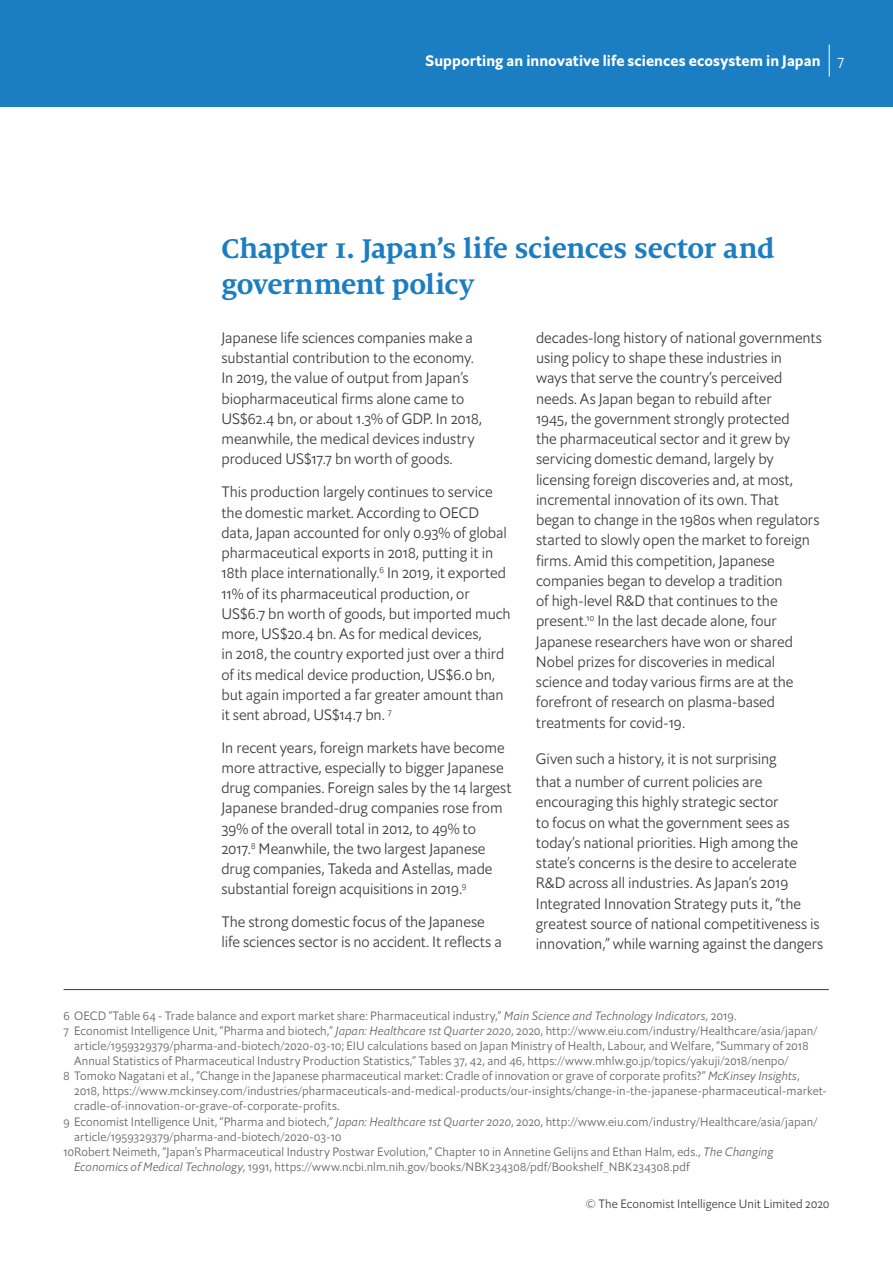
<style>
.page{position:relative;width:893px;height:1263px;background:#fff}
.page>*{position:absolute;margin:0;border:0;box-sizing:border-box;transform-origin:0 0}
.t1{font:700 30px/36px "Milo Serif Pro";letter-spacing:-.015em;color:#1b7dc2}
.t2{font:300 15px/20.2px "Econ Sans OS";letter-spacing:-.005em;color:#3c3c3c}
.t3{font:700 15px "Econ Sans OS";letter-spacing:.005em;color:#fff}
.t4{font:300 12px "Econ Sans OS";letter-spacing:.01em;color:#646363}
.t5{font:300 12px "Econ Sans OS";letter-spacing:.01em;color:#3c3c3c}
.s1{font-weight:300}
.s2{font-style:italic}
</style>
<div class="page">
<div style="left:0;top:0;width:893px;height:106px;background:#1b7dc2"></div>
<hr style="left:829px;top:45px;width:1px;height:32px;background:#fff">
<hr style="left:64px;top:989px;width:765px;height:1px;background:#3c3c3b">
<p class="t3" style="left:425px;top:51px;width:420px">Supporting an innovative life sciences ecosystem in Japan <span class="s1">7</span></p>
<h1 class="t1" style="left:221px;top:230px;width:554px">Chapter 1. Japan’s life sciences sector and government policy</h1>
<p class="t2" style="left:221px;top:327px;width:262px">Japanese life sciences companies make a substantial contribution to the economy.<br>In 2019, the value of output from Japan’s biopharmaceutical firms alone came to US$62.4 bn, or about 1.3% of GDP. In 2018, meanwhile, the medical devices industry produced US$17.7 bn worth of goods.</p>
<p class="t2" style="left:221px;top:482px;width:291px">This production largely continues to service the domestic market. According to OECD data, Japan accounted for only 0.93% of global pharmaceutical exports in 2018, putting it in 18th place internationally.<sup>6</sup> In 2019, it exported 11% of its pharmaceutical production, or US$6.7 bn worth of goods, but imported much more, US$20.4 bn. As for medical devices,<br>in 2018, the country exported just over a third of its medical device production, US$6.0 bn, but again imported a far greater amount than it sent abroad, US$14.7 bn. <sup>7</sup></p>
<p class="t2" style="left:221px;top:737px;width:291px">In recent years, foreign markets have become more attractive, especially to bigger Japanese drug companies. Foreign sales by the 14 largest Japanese branded-drug companies rose from 39% of the overall total in 2012, to 49% to 2017.<sup>8</sup> Meanwhile, the two largest Japanese drug companies, Takeda and Astellas, made substantial foreign acquisitions in 2019.<sup>9</sup></p>
<p class="t2" style="left:221px;top:911px;width:282px">The strong domestic focus of the Japanese life sciences sector is no accident. It reflects a</p>
<p class="t2" style="left:536px;top:327px;width:287px">decades-long history of national governments using policy to shape these industries in<br>ways that serve the country’s perceived needs. As Japan began to rebuild after<br>1945, the government strongly protected<br>the pharmaceutical sector and it grew by servicing domestic demand, largely by licensing foreign discoveries and, at most, incremental innovation of its own. That<br>began to change in the 1980s when regulators started to slowly open the market to foreign firms. Amid this competition, Japanese companies began to develop a tradition<br>of high-level R&amp;D that continues to the present.<sup>10</sup> In the last decade alone, four Japanese researchers have won or shared Nobel prizes for discoveries in medical science and today various firms are at the forefront of research on plasma-based treatments for covid-19.</p>
<p class="t2" style="left:536px;top:747px;width:242px;line-height:23.2px">Given such a history, it is not surprising that a number of current policies are</p>
<p class="t2" style="left:536px;top:792px;width:289px">encouraging this highly strategic sector<br>to focus on what the government sees as today’s national priorities. High among the state’s concerns is the desire to accelerate R&amp;D across all industries. As Japan’s 2019<br>Integrated Innovation Strategy puts it, “the greatest source of national competitiveness is innovation,” while warning against the dangers</p>
<p class="t4" style="left:64px;top:1008px;width:674px">6 OECD “Table 64 - Trade balance and export market share: Pharmaceutical industry,” <span class="s2">Main Science and Technology Indicators,</span> 2019.</p>
<p class="t4" style="left:64px;top:1023px;width:755px">7 Economist Intelligence Unit, “Pharma and biotech,” <span class="s2">Japan: Healthcare 1st Quarter 2020</span>, 2020, http://www.eiu.com/industry/Healthcare/asia/japan/</p>
<p class="t4" style="left:74px;top:1038px;width:736px">article/1959329379/pharma-and-biotech/2020-03-10; EIU calculations based on Japan Ministry of Health, Labour, and Welfare, “Summary of 2018</p>
<p class="t4" style="left:74px;top:1053px;width:716px">Annual Statistics of Pharmaceutical Industry Production Statistics,” Tables 37, 42, and 46, https://www.mhlw.go.jp/topics/yakuji/2018/nenpo/</p>
<p class="t4" style="left:64px;top:1068px;width:737px">8 Tomoko Nagatani et al., “Change in the Japanese pharmaceutical market: Cradle of innovation or grave of corporate profits?” <span class="s2">McKinsey Insights</span>,</p>
<p class="t4" style="left:74px;top:1083px;width:754px">2018, https://www.mckinsey.com/industries/pharmaceuticals-and-medical-products/our-insights/change-in-the-japanese-pharmaceutical-market-</p>
<p class="t4" style="left:74px;top:1098px;width:267px">cradle-of-innovation-or-grave-of-corporate-profits.</p>
<p class="t4" style="left:64px;top:1113px;width:755px">9 Economist Intelligence Unit, “Pharma and biotech,” <span class="s2">Japan: Healthcare 1st Quarter 2020</span>, 2020, http://www.eiu.com/industry/Healthcare/asia/japan/</p>
<p class="t4" style="left:74px;top:1128px;width:269px">article/1959329379/pharma-and-biotech/2020-03-10</p>
<p class="t4" style="left:64px;top:1143px;width:711px">10 Robert Neimeth, “Japan’s Pharmaceutical Industry Postwar Evolution,” Chapter 10 in Annetine Gelijns and Ethan Halm, eds., <span class="s2">The Changing</span></p>
<p class="t4" style="left:74px;top:1158px;width:617px"><span class="s2">Economics of Medical Technology</span>, 1991, https://www.ncbi.nlm.nih.gov/books/NBK234308/pdf/Bookshelf_NBK234308.pdf</p>
<p class="t5" style="left:586px;top:1196px;width:245px">© The Economist Intelligence Unit Limited 2020</p>
</div>
